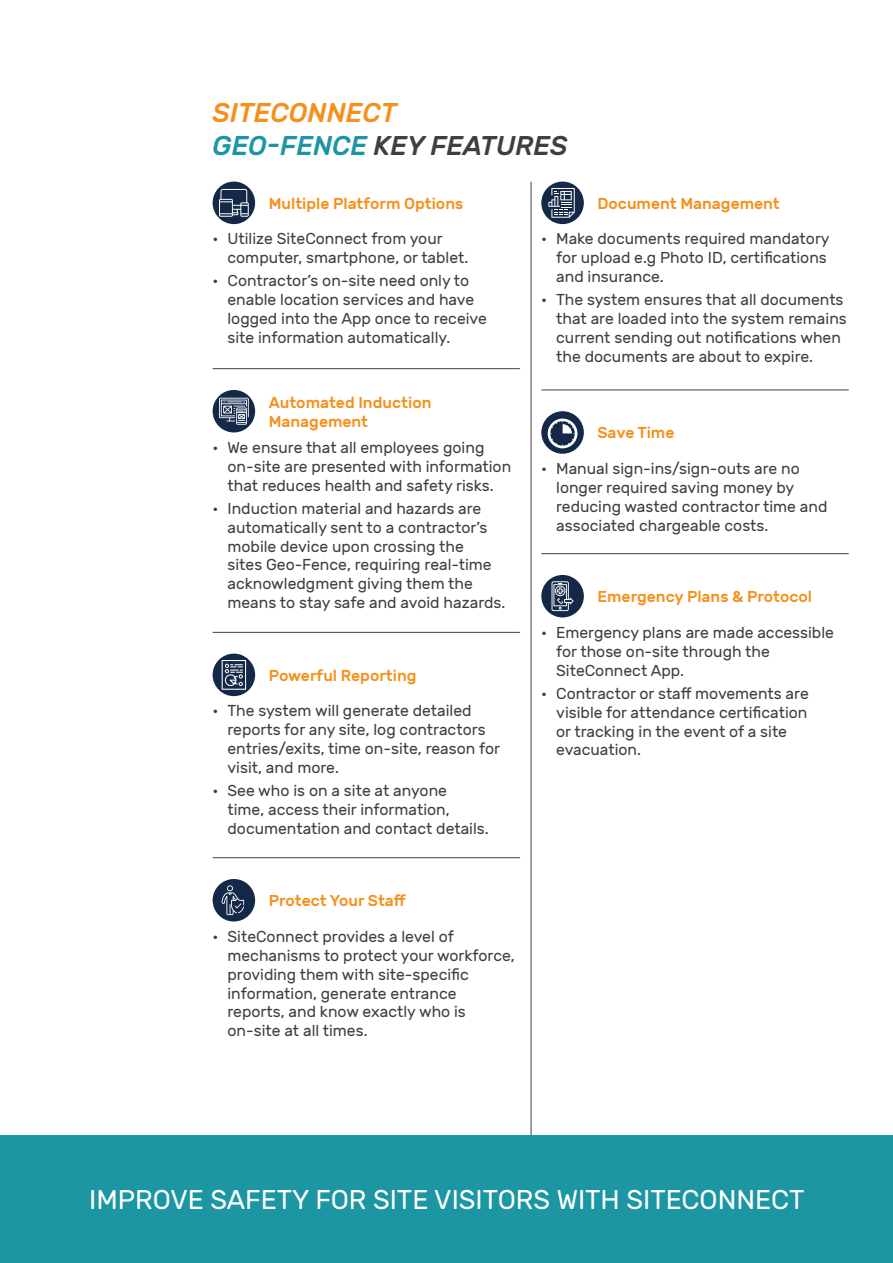
<style>
.page{position:relative;width:893px;height:1263px;background:#fff}
.page>*{position:absolute;margin:0;border:0;box-sizing:border-box;transform-origin:0 0}
.t1{font:27px "Rubik";color:#fff}
.t2{font:italic 500 27px/32.4px "Rubik";color:#f4911e}
.t3{font:15.75px/18.9px "Rubik";color:#3f3f3f}
.Text__10_5pt{font:500 15.75px/18.9px "Rubik";color:#f4911e}
.s1{color:#1c96a3}
.s2{color:#3f3f3f}
</style>
<div class="page">
<hr style="left:531px;top:182px;width:1px;height:964px;background:#3f3f3f">
<hr style="left:213px;top:368px;width:307px;height:1px;background:#3f3f3f">
<hr style="left:542px;top:390px;width:306px;height:1px;background:#3f3f3f">
<hr style="left:542px;top:553px;width:306px;height:1px;background:#3f3f3f">
<hr style="left:213px;top:632px;width:307px;height:1px;background:#3f3f3f">
<hr style="left:213px;top:857px;width:307px;height:1px;background:#3f3f3f">
<div style="left:0;top:1135px;width:893px;height:128px;background:#1c96a3"></div>
<div style="left:213px;top:182px;width:42px;height:42px;background:#142947;border-radius:50%"></div>
<svg style="left:541px;top:411px;width:43px;height:43px"></svg>
<div style="left:541px;top:575px;width:43px;height:42px;background:#142947;border-radius:50%"></div>
<div style="left:213px;top:390px;width:42px;height:42px;background:#142947;border-radius:50%"></div>
<div style="left:213px;top:654px;width:42px;height:42px;background:#142947;border-radius:50%"></div>
<div style="left:213px;top:879px;width:42px;height:42px;background:#142947;border-radius:50%"></div>
<div style="left:541px;top:182px;width:43px;height:42px;background:#142947;border-radius:50%"></div>
<svg style="left:219px;top:189px;width:30px;height:28px"></svg>
<svg style="left:219px;top:398px;width:30px;height:27px"></svg>
<svg style="left:222px;top:660px;width:24px;height:30px"></svg>
<svg style="left:222px;top:885px;width:22px;height:30px"></svg>
<svg style="left:548px;top:188px;width:27px;height:30px"></svg>
<svg style="left:548px;top:419px;width:29px;height:29px"></svg>
<svg style="left:551px;top:581px;width:23px;height:30px"></svg>
<p class="t2" style="left:213px;top:98px;width:357px">SITECONNECT<br><span class="s1">GEO-FENCE</span> <span class="s2">KEY FEATURES</span></p>
<p class="Text__10_5pt" style="left:269px;top:194px;width:196px">Multiple Platform Options</p>
<p class="Text__10_5pt" style="left:597px;top:194px;width:184px">Document Management</p>
<p class="t3" style="left:227px;top:230px;width:242px;text-indent:-15px">• Utilize SiteConnect from your computer, smartphone, or tablet.</p>
<p class="t3" style="left:227px;top:272px;width:261px;text-indent:-15px">• Contractor’s on-site need only to enable location services and have logged into the App once to receive site information automatically.</p>
<p class="Text__10_5pt" style="left:269px;top:393px;width:164px">Automated Induction<br>Management</p>
<p class="t3" style="left:227px;top:438px;width:285px;text-indent:-15px">• We ensure that all employees going on-site are presented with information that reduces health and safety risks.</p>
<p class="t3" style="left:227px;top:499px;width:279px;text-indent:-15px">• Induction material and hazards are automatically sent to a contractor’s mobile device upon crossing the<br>sites Geo-Fence, requiring real-time acknowledgment giving them the means to stay safe and avoid hazards.</p>
<p class="Text__10_5pt" style="left:269px;top:666px;width:149px">Powerful Reporting</p>
<p class="t3" style="left:227px;top:702px;width:274px;text-indent:-15px">• The system will generate detailed reports for any site, log contractors entries/exits, time on-site, reason for visit, and more.</p>
<p class="t3" style="left:227px;top:782px;width:263px;text-indent:-15px">• See who is on a site at anyone<br>time, access their information, documentation and contact details.</p>
<p class="Text__10_5pt" style="left:269px;top:892px;width:139px">Protect Your Staff</p>
<p class="t3" style="left:227px;top:927px;width:289px;text-indent:-15px">• SiteConnect provides a level of mechanisms to protect your workforce, providing them with site-specific information, generate entrance reports, and know exactly who is on-site at all times.</p>
<p class="t3" style="left:556px;top:230px;width:275px;text-indent:-15px">• Make documents required mandatory for upload e.g Photo ID, certifications and insurance.</p>
<p class="t3" style="left:556px;top:291px;width:292px;text-indent:-15px">• The system ensures that all documents that are loaded into the system remains current sending out notifications when the documents are about to expire.</p>
<p class="Text__10_5pt" style="left:597px;top:424px;width:78px">Save Time</p>
<p class="t3" style="left:556px;top:460px;width:273px;text-indent:-15px">• Manual sign-ins/sign-outs are no longer required saving money by reducing wasted contractor time and associated chargeable costs.</p>
<p class="Text__10_5pt" style="left:597px;top:588px;width:216px">Emergency Plans &amp; Protocol</p>
<p class="t3" style="left:556px;top:623px;width:279px;text-indent:-15px">• Emergency plans are made accessible for those on-site through the<br>SiteConnect App.</p>
<p class="t3" style="left:556px;top:684px;width:254px;text-indent:-15px">• Contractor or staff movements are visible for attendance certification or tracking in the event of a site evacuation.</p>
<p class="t1" style="left:89px;top:1185px;width:716px">IMPROVE SAFETY FOR SITE VISITORS WITH SITECONNECT</p>
</div>
